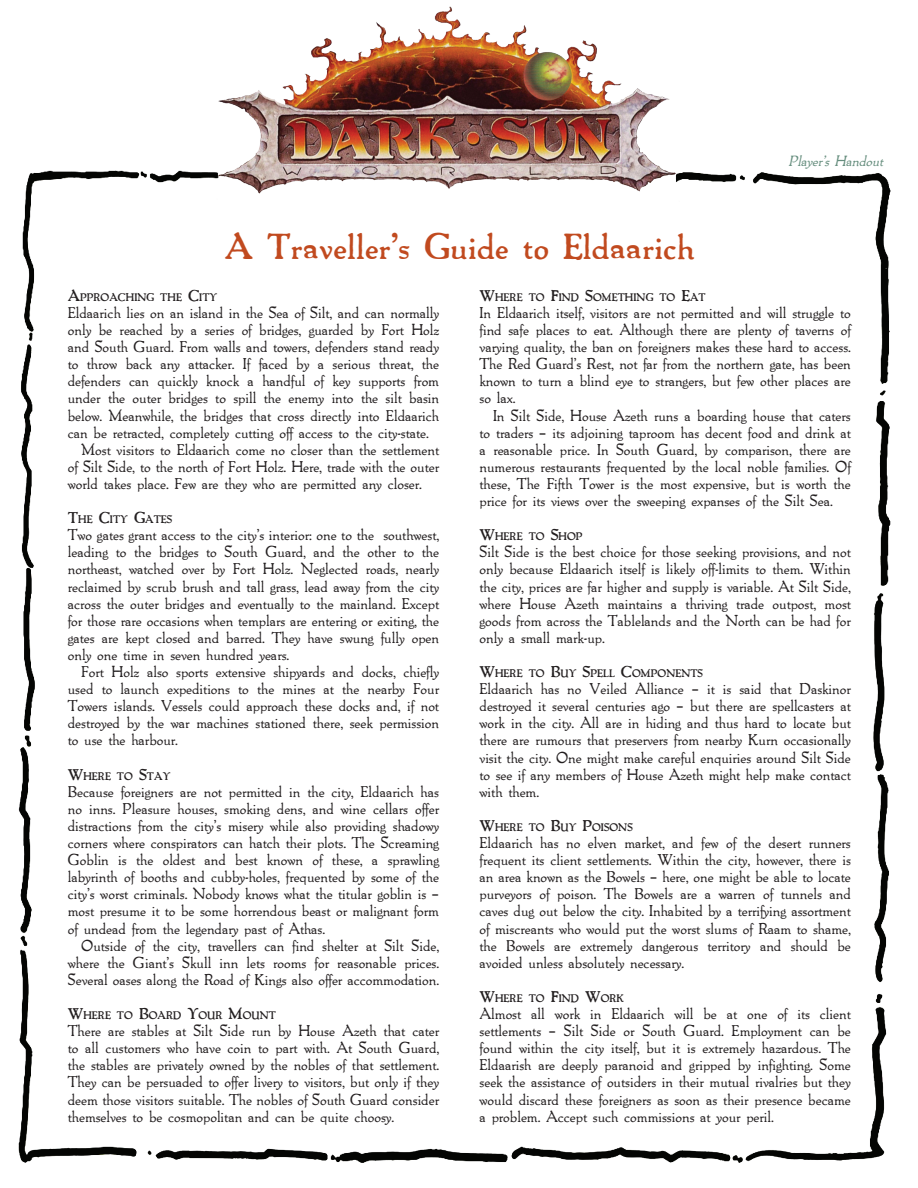
<style>
.page{position:relative;width:918px;height:1188px;background:#fff}
.page>*{position:absolute;margin:0;border:0;box-sizing:border-box;transform-origin:0 0}
.t1{font:700 33px "Packard Opti";color:#c14a1f}
.t2{font:14.25px/17.1px "Packard Opti";color:#231f20;text-align:justify}
.t3{font:italic 13.5px "Packard Opti";color:#668e7e}
.t4{font:700 10.05px "Packard Opti";color:#231f20}
.s1{font-size:14.25px}
</style>
<div class="page">
<img style="left:18px;top:6px;width:873px;height:1157px">
<h1 class="t1" style="left:224px;top:222px;width:472px">A Traveller’s Guide to Eldaarich</h1>
<p class="t3" style="left:788px;top:151px;width:100px">Player’s Handout</p>
<p class="t4" style="left:68px;top:290px;width:151px"><span class="s1">A</span>PPROACHING THE <span class="s1">C</span>ITY</p>
<p class="t2" style="left:68px;top:304px;width:373px">Eldaarich lies on an island in the Sea of Silt, and can normally</p>
<p class="t2" style="left:68px;top:321px;width:373px">only be reached by a series of bridges, guarded by Fort Holz</p>
<p class="t2" style="left:68px;top:338px;width:373px">and South Guard. From walls and towers, defenders stand ready</p>
<p class="t2" style="left:68px;top:355px;width:373px">to throw back any attacker. If faced by a serious threat, the</p>
<p class="t2" style="left:68px;top:372px;width:373px">defenders can quickly knock a handful of key supports from</p>
<p class="t2" style="left:68px;top:389px;width:373px">under the outer bridges to spill the enemy into the silt basin</p>
<p class="t2" style="left:68px;top:406px;width:373px">below. Meanwhile, the bridges that cross directly into Eldaarich</p>
<p class="t2" style="left:68px;top:423px;width:362px">can be retracted, completely cutting off access to the city-state.</p>
<p class="t2" style="left:81px;top:440px;width:359px">Most visitors to Eldaarich come no closer than the settlement</p>
<p class="t2" style="left:68px;top:457px;width:373px">of Silt Side, to the north of Fort Holz. Here, trade with the outer</p>
<p class="t2" style="left:68px;top:475px;width:355px">world takes place. Few are they who are permitted any closer.</p>
<p class="t4" style="left:68px;top:512px;width:106px"><span class="s1">T</span>HE <span class="s1">C</span>ITY <span class="s1">G</span>ATES</p>
<p class="t2" style="left:68px;top:526px;width:373px">Two gates grant access to the city’s interior: one to the southwest, leading to the bridges to South Guard, and the other to the northeast, watched over by Fort Holz. Neglected roads, nearly reclaimed by scrub brush and tall grass, lead away from the city across the outer bridges and eventually to the mainland. Except for those rare occasions when templars are entering or exiting, the gates are kept closed and barred. They have swung fully open only one time in seven hundred years.</p>
<p class="t2" style="left:68px;top:663px;width:373px;text-indent:13px">Fort Holz also sports extensive shipyards and docks, chiefly used to launch expeditions to the mines at the nearby Four Towers islands. Vessels could approach these docks and, if not destroyed by the war machines stationed there, seek permission to use the harbour.</p>
<p class="t4" style="left:68px;top:769px;width:104px"><span class="s1">W</span>HERE TO <span class="s1">S</span>TAY</p>
<p class="t2" style="left:68px;top:782px;width:373px">Because foreigners are not permitted in the city, Eldaarich has no inns. Pleasure houses, smoking dens, and wine cellars offer distractions from the city’s misery while also providing shadowy corners where conspirators can hatch their plots. The Screaming Goblin is the oldest and best known of these, a sprawling labyrinth of booths and cubby-holes, frequented by some of the city’s worst criminals. Nobody knows what the titular goblin is – most presume it to be some horrendous beast or malignant form of undead from the legendary past of Athas.</p>
<p class="t2" style="left:68px;top:936px;width:373px;text-indent:13px">Outside of the city, travellers can find shelter at Silt Side, where the Giant’s Skull inn lets rooms for reasonable prices.<br>Several oases along the Road of Kings also offer accommodation.</p>
<p class="t4" style="left:68px;top:1008px;width:210px"><span class="s1">W</span>HERE TO <span class="s1">B</span>OARD <span class="s1">Y</span>OUR <span class="s1">M</span>OUNT</p>
<p class="t2" style="left:68px;top:1022px;width:373px">There are stables at Silt Side run by House Azeth that cater to all customers who have coin to part with. At South Guard, the stables are privately owned by the nobles of that settlement.<br>They can be persuaded to offer livery to visitors, but only if they deem those visitors suitable. The nobles of South Guard consider themselves to be cosmopolitan and can be quite choosy.</p>
<p class="t4" style="left:479px;top:290px;width:228px"><span class="s1">W</span>HERE TO <span class="s1">F</span>IND <span class="s1">S</span>OMETHING TO <span class="s1">E</span>AT</p>
<p class="t2" style="left:479px;top:304px;width:373px">In Eldaarich itself, visitors are not permitted and will struggle to find safe places to eat. Although there are plenty of taverns of varying quality, the ban on foreigners makes these hard to access.<br>The Red Guard’s Rest, not far from the northern gate, has been known to turn a blind eye to strangers, but few other places are so lax.</p>
<p class="t2" style="left:479px;top:406px;width:373px;text-indent:13px">In Silt Side, House Azeth runs a boarding house that caters to traders – its adjoining taproom has decent food and drink at a reasonable price. In South Guard, by comparison, there are numerous restaurants frequented by the local noble families. Of these, The Fifth Tower is the most expensive, but is worth the price for its views over the sweeping expanses of the Silt Sea.</p>
<p class="t4" style="left:479px;top:529px;width:105px"><span class="s1">W</span>HERE TO <span class="s1">S</span>HOP</p>
<p class="t2" style="left:479px;top:543px;width:373px">Silt Side is the best choice for those seeking provisions, and not only because Eldaarich itself is likely off-limits to them. Within the city, prices are far higher and supply is variable. At Silt Side, where House Azeth maintains a thriving trade outpost, most goods from across the Tablelands and the North can be had for only a small mark-up.</p>
<p class="t4" style="left:479px;top:666px;width:225px"><span class="s1">W</span>HERE TO <span class="s1">B</span>UY <span class="s1">S</span>PELL <span class="s1">C</span>OMPONENTS</p>
<p class="t2" style="left:479px;top:680px;width:373px">Eldaarich has no Veiled Alliance – it is said that Daskinor destroyed it several centuries ago – but there are spellcasters at work in the city. All are in hiding and thus hard to locate but there are rumours that preservers from nearby Kurn occasionally visit the city. One might make careful enquiries around Silt Side to see if any members of House Azeth might help make contact with them.</p>
<p class="t4" style="left:479px;top:820px;width:155px"><span class="s1">W</span>HERE TO <span class="s1">B</span>UY <span class="s1">P</span>OISONS</p>
<p class="t2" style="left:479px;top:834px;width:373px">Eldaarich has no elven market, and few of the desert runners frequent its client settlements. Within the city, however, there is an area known as the Bowels – here, one might be able to locate purveyors of poison. The Bowels are a warren of tunnels and caves dug out below the city. Inhabited by a terrifying assortment of miscreants who would put the worst slums of Raam to shame, the Bowels are extremely dangerous territory and should be avoided unless absolutely necessary.</p>
<p class="t4" style="left:479px;top:991px;width:146px"><span class="s1">W</span>HERE TO <span class="s1">F</span>IND <span class="s1">W</span>ORK</p>
<p class="t2" style="left:479px;top:1005px;width:373px">Almost all work in Eldaarich will be at one of its client settlements – Silt Side or South Guard. Employment can be found within the city itself, but it is extremely hazardous. The Eldaarish are deeply paranoid and gripped by infighting. Some seek the assistance of outsiders in their mutual rivalries but they would discard these foreigners as soon as their presence became a problem. Accept such commissions at your peril.</p>
</div>
